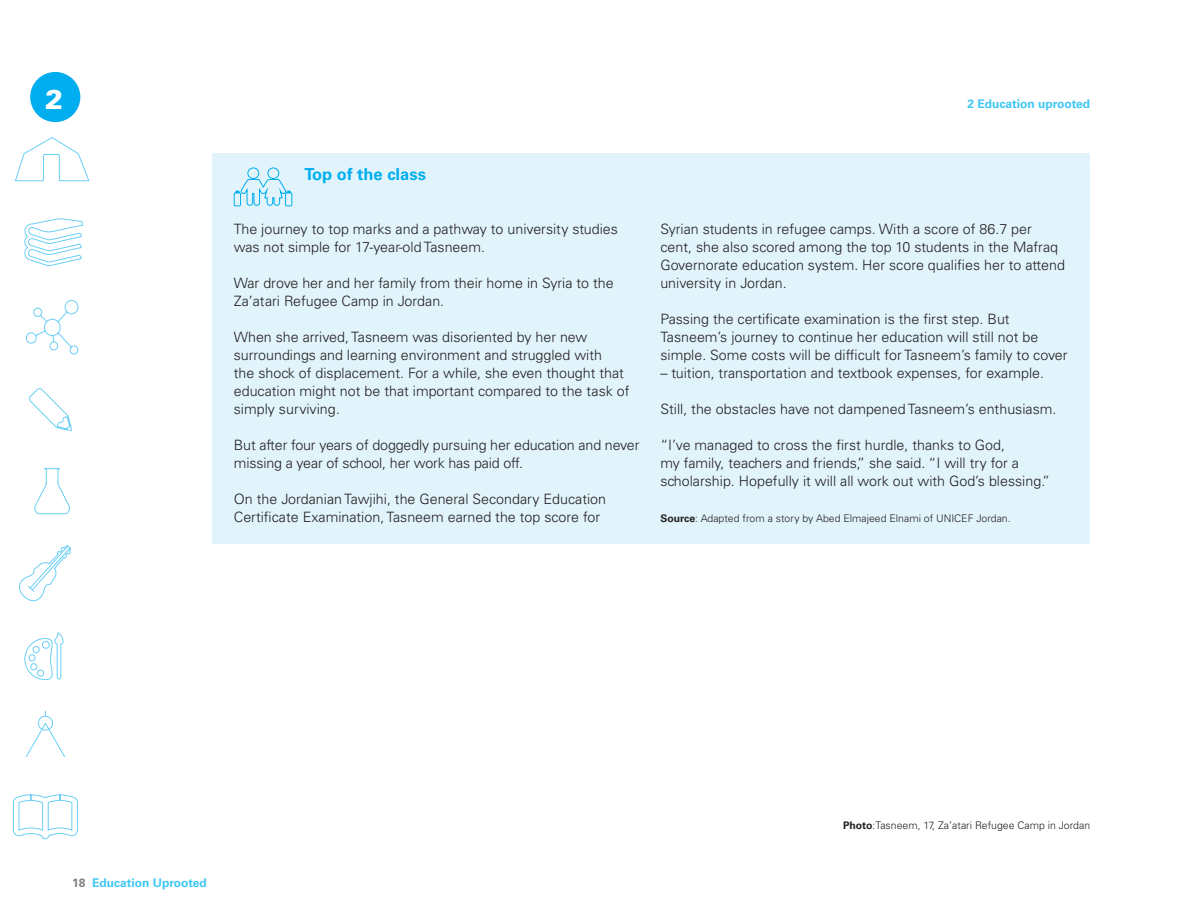
<style>
.page{position:relative;width:1188px;height:918px;background:#fff}
.page>*{position:absolute;margin:0;border:0;box-sizing:border-box;transform-origin:0 0}
.t1{font:900 27px "Univers LT Std";color:#fff}
.t2{font:700 16.5px "Univers LT Std";color:#00aeef}
.t3{font:300 14.25px/18px "Univers LT Std";color:#231f20}
.t4{font:700 12px "Univers LT Std";color:#40c7f4}
.t5{font:300 10.5px "Univers LT Std";color:#231f20}
.s1{font-weight:700}
.s2{color:#808285}
</style>
<div class="page">
<div style="left:213px;top:153px;width:877px;height:391px;background:#e1f4fc"></div>
<div style="left:247px;top:168px;width:12px;height:11px;border:1px solid #00aeef;border-radius:50%"></div>
<div style="left:268px;top:168px;width:11px;height:11px;border:1px solid #00aeef;border-radius:50%"></div>
<svg style="left:233px;top:179px;width:60px;height:28px"></svg>
<svg style="left:13px;top:794px;width:65px;height:46px"></svg>
<svg style="left:24px;top:218px;width:60px;height:49px"></svg>
<svg style="left:29px;top:388px;width:43px;height:43px"></svg>
<svg style="left:15px;top:137px;width:75px;height:44px"></svg>
<svg style="left:34px;top:468px;width:36px;height:46px"></svg>
<svg style="left:26px;top:300px;width:53px;height:55px"></svg>
<div style="left:38px;top:716px;width:15px;height:14px;border:1px solid #6bcff6;border-radius:50%"></div>
<svg style="left:25px;top:722px;width:40px;height:35px"></svg>
<svg style="left:24px;top:633px;width:40px;height:47px"></svg>
<svg style="left:19px;top:545px;width:52px;height:57px"></svg>
<div style="left:30px;top:72px;width:50px;height:50px;background:#00aeef;border-radius:50%"></div>
<h1 class="t1" style="left:45px;top:82px;width:20px">2</h1>
<p class="t4" style="left:967px;top:97px;width:124px">2 Education uprooted</p>
<p class="t2" style="left:305px;top:165px;width:123px">Top of the class</p>
<p class="t3" style="left:234px;top:220px;width:386px">The journey to top marks and a pathway to university studies was not simple for 17-year-old Tasneem.</p>
<p class="t3" style="left:234px;top:274px;width:381px">War drove her and her family from their home in Syria to the<br>Za’atari Refugee Camp in Jordan.</p>
<p class="t3" style="left:234px;top:328px;width:397px">When she arrived, Tasneem was disoriented by her new surroundings and learning environment and struggled with<br>the shock of displacement. For a while, she even thought that education might not be that important compared to the task of simply surviving.</p>
<p class="t3" style="left:234px;top:436px;width:407px">But after four years of doggedly pursuing her education and never missing a year of school, her work has paid off.</p>
<p class="t3" style="left:234px;top:490px;width:374px">On the Jordanian Tawjihi, the General Secondary Education<br>Certificate Examination, Tasneem earned the top score for</p>
<p class="t3" style="left:660px;top:220px;width:406px">Syrian students in refugee camps. With a score of 86.7 per cent, she also scored among the top 10 students in the Mafraq Governorate education system. Her score qualifies her to attend university in Jordan.</p>
<p class="t3" style="left:660px;top:310px;width:409px">Passing the certificate examination is the first step. But<br>Tasneem’s journey to continue her education will still not be simple. Some costs will be difficult for Tasneem’s family to cover</p>
<p class="t3" style="left:660px;top:364px;width:385px">– tuition, transportation and textbook expenses, for example.</p>
<p class="t3" style="left:660px;top:400px;width:398px">Still, the obstacles have not dampened Tasneem’s enthusiasm.</p>
<p class="t3" style="left:660px;top:436px;width:391px">“I’ve managed to cross the first hurdle, thanks to God,<br>my family, teachers and friends,” she said. “I will try for a scholarship. Hopefully it will all work out with God’s blessing.”</p>
<p class="t5" style="left:660px;top:512px;width:352px"><span class="s1">Source</span>: Adapted from a story by Abed Elmajeed Elnami of UNICEF Jordan.</p>
<p class="t4" style="left:72px;top:876px;width:136px"><span class="s2">18</span> Education Uprooted</p>
<p class="t5" style="left:843px;top:819px;width:249px"><span class="s1">Photo</span>:Tasneem, 17, Za’atari Refugee Camp in Jordan</p>
</div>
